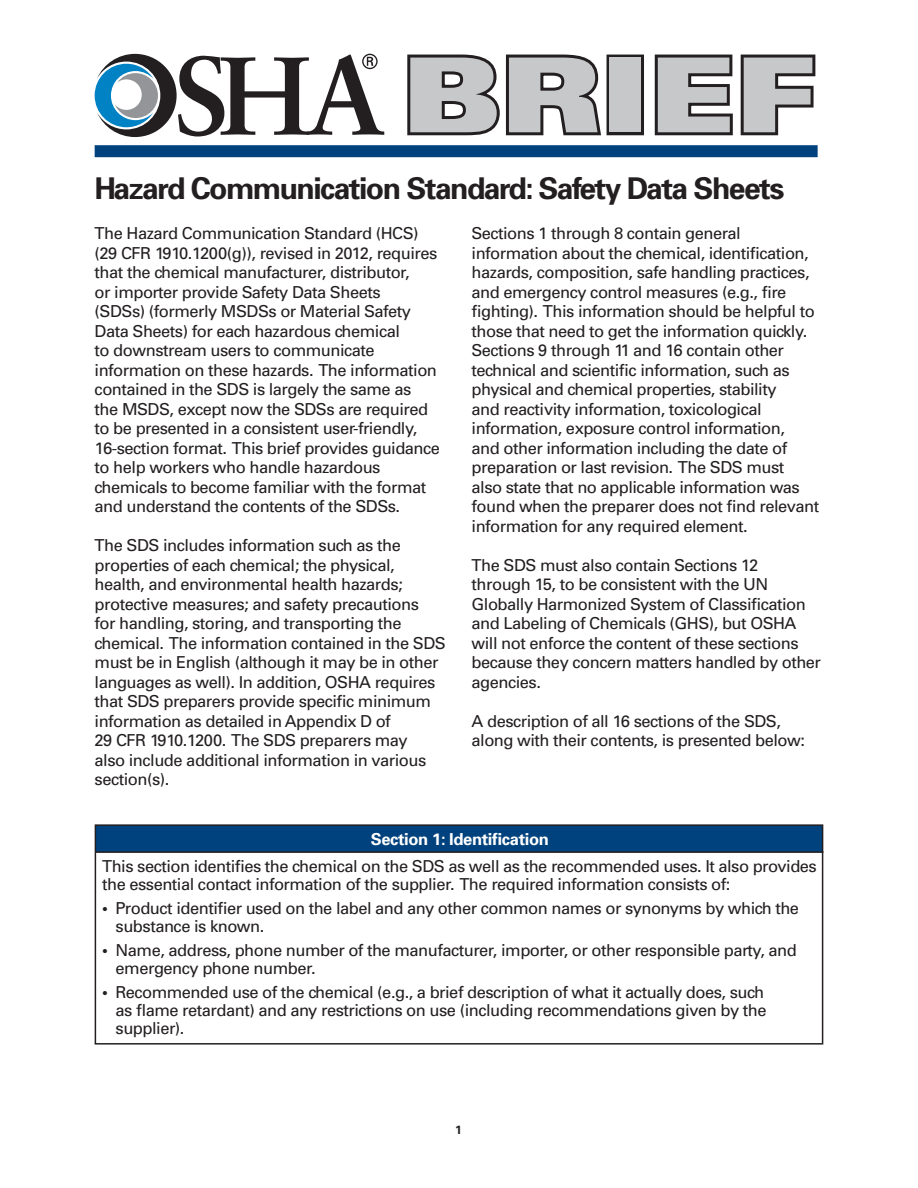
<style>
.page{position:relative;width:918px;height:1188px;background:#fff}
.page>*{position:absolute;margin:0;border:0;box-sizing:border-box;transform-origin:0 0}
.t1{font:900 expanded 103.5px "Univers";letter-spacing:-.01em;color:#c7c8ca}
.t2{font:700 30px "Univers";letter-spacing:-.05em;color:#231f20}
.t3{font:16.5px/19.5px "Univers";letter-spacing:-.03em;color:#231f20}
.t4{font:700 16.5px "Univers";letter-spacing:-.02em;color:#fff}
.t5{font:700 12px "Univers";color:#231f20}
.s1{font-weight:700}
</style>
<div class="page">
<svg style="left:95px;top:54px;width:289px;height:83px"></svg>
<svg style="left:407px;top:54px;width:194px;height:82px"></svg>
<div style="left:607px;top:55px;width:37px;height:80px;border:6px solid #231f20"></div>
<svg style="left:654px;top:54px;width:162px;height:82px"></svg>
<div style="left:95px;top:145px;width:723px;height:12px;background:#00427d"></div>
<div style="left:95px;top:825px;width:728px;height:27px;background:#00427d"></div>
<div style="left:95px;top:824px;width:728px;height:29px;border:2px solid #231f20"></div>
<hr style="left:95px;top:1043px;width:728px;height:2px;background:#231f20">
<hr style="left:95px;top:853px;width:1px;height:191px;background:#231f20">
<hr style="left:822px;top:851px;width:1px;height:192px;background:#231f20">
<h1 class="t1" style="left:401px;top:34px;width:417px">BRIEF</h1>
<h2 class="t2" style="left:95px;top:169px;width:691px">Hazard Communication Standard: Safety Data Sheets</h2>
<p class="t3" style="left:472px;top:223px;width:349px">Sections 1 through 8 contain general information about the chemical, identification, hazards, composition, safe handling practices, and emergency control measures (e.g., fire fighting). This information should be helpful to those that need to get the information quickly.<br>Sections 9 through 11 and 16 contain other technical and scientific information, such as physical and chemical properties, stability<br>and reactivity information, toxicological information, exposure control information,<br>and other information including the date of preparation or last revision. The SDS must<br>also state that no applicable information was found when the preparer does not find relevant information for any required element.</p>
<p class="t3" style="left:472px;top:555px;width:351px">The SDS must also contain Sections 12 through 15, to be consistent with the UN Globally Harmonized System of Classification and Labeling of Chemicals (GHS), but OSHA will not enforce the content of these sections because they concern matters handled by other agencies.</p>
<p class="t3" style="left:472px;top:711px;width:335px">A description of all 16 sections of the SDS, along with their contents, is presented below:</p>
<p class="t3" style="left:95px;top:223px;width:347px">The Hazard Communication Standard (HCS) (29 CFR 1910.1200(g)), revised in 2012, requires that the chemical manufacturer, distributor,<br>or importer provide Safety Data Sheets<br>(SDSs) (formerly MSDSs or Material Safety Data Sheets) for each hazardous chemical<br>to downstream users to communicate information on these hazards. The information contained in the SDS is largely the same as<br>the MSDS, except now the SDSs are required to be presented in a consistent user-friendly, 16-section format. This brief provides guidance to help workers who handle hazardous chemicals to become familiar with the format and understand the contents of the SDSs.</p>
<p class="t3" style="left:95px;top:535px;width:353px">The SDS includes information such as the properties of each chemical; the physical, health, and environmental health hazards; protective measures; and safety precautions<br>for handling, storing, and transporting the chemical. The information contained in the SDS must be in English (although it may be in other languages as well). In addition, OSHA requires that SDS preparers provide specific minimum information as detailed in Appendix D of<br>29 CFR 1910.1200. The SDS preparers may<br>also include additional information in various section(s).</p>
<p class="t4" style="left:371px;top:828px;width:180px">Section 1: Identification</p>
<p class="t3" style="left:102px;top:857px;width:716px;line-height:18px">This section identifies the chemical on the SDS as well as the recommended uses. It also provides the essential contact information of the supplier. The required information consists of:</p>
<p class="t3" style="left:116px;top:899px;width:685px;line-height:18px;text-indent:-13px"><span class="s1">•</span> Product identifier used on the label and any other common names or synonyms by which the substance is known.</p>
<p class="t3" style="left:116px;top:941px;width:683px;line-height:18px;text-indent:-13px"><span class="s1">•</span> Name, address, phone number of the manufacturer, importer, or other responsible party, and emergency phone number.</p>
<p class="t3" style="left:116px;top:983px;width:653px;line-height:18px;text-indent:-13px"><span class="s1">•</span> Recommended use of the chemical (e.g., a brief description of what it actually does, such as flame retardant) and any restrictions on use (including recommendations given by the supplier).</p>
<p class="t5" style="left:455px;top:1122px;width:8px">1</p>
</div>
